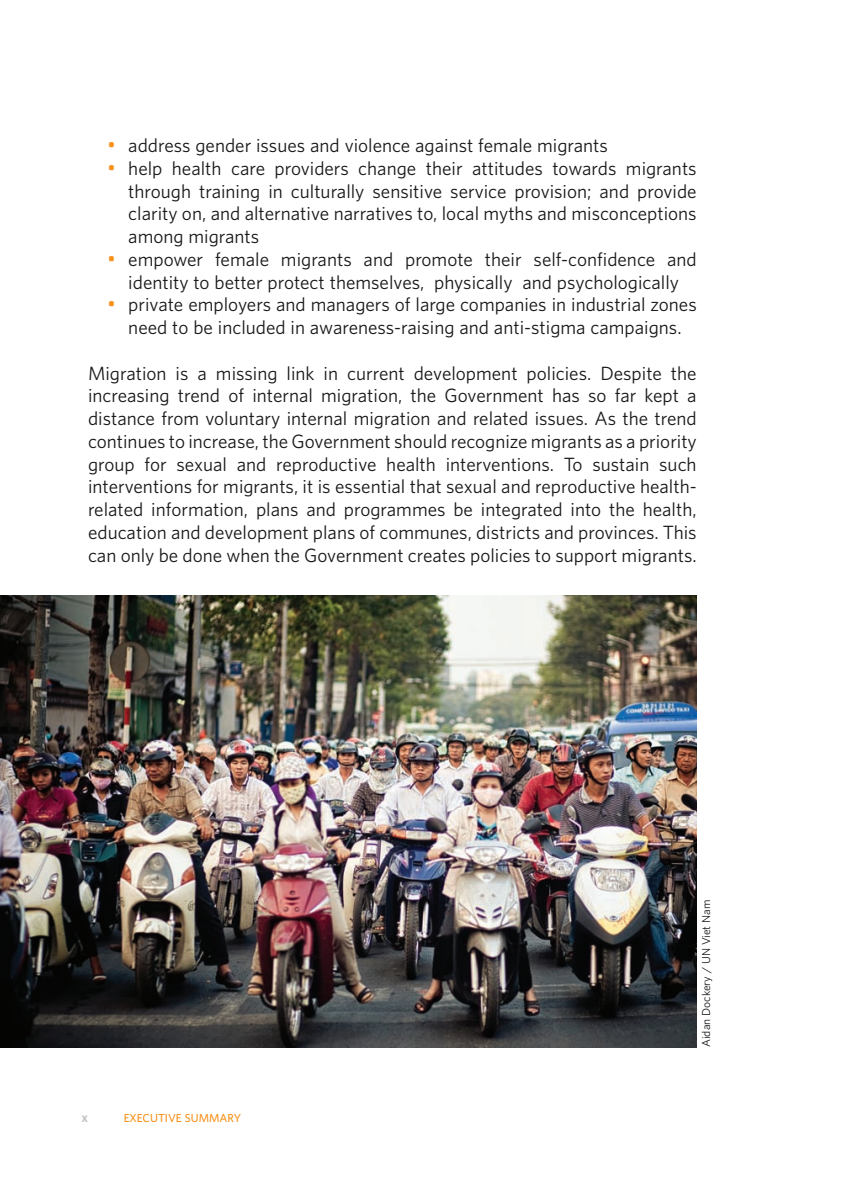
<style>
.page{position:relative;width:844px;height:1191px;background:#fff}
.page>*{position:absolute;margin:0;border:0;box-sizing:border-box;transform-origin:0 0}
.t1{font:17.5px/22.8px "UNFPA Text";color:#191919;text-align:justify}
.t2{font:700 12.25px "UNFPA";color:#c3c3c4}
.t3{font:10.5px "UNFPA Text";color:#191919}
.t4{font:600 10.5px "UNFPA";color:#f7931d}
.s1{font-size:19.25px;color:#f7931d}
</style>
<div class="page">
<img style="left:0;top:595px;width:696px;height:452px">
<p class="t1" style="left:107px;top:133px;width:502px"><span class="s1">•</span> address gender issues and violence against female migrants</p>
<p class="t1" style="left:128px;top:156px;width:569px;text-indent:-21px"><span class="s1">•</span> help health care providers change their attitudes towards migrants through training in culturally sensitive service provision; and provide clarity on, and alternative narratives to, local myths and misconceptions among migrants</p>
<p class="t1" style="left:107px;top:247px;width:590px;text-align:center"><span class="s1">•</span> empower female migrants and promote their self-confidence and identity to better protect themselves, physically and psychologically</p>
<p class="t1" style="left:107px;top:293px;width:590px;text-align:center"><span class="s1">•</span> private employers and managers of large companies in industrial zones need to be included in awareness-raising and anti-stigma campaigns.</p>
<p class="t1" style="left:88px;top:361px;width:610px">Migration is a missing link in current development policies. Despite the increasing trend of internal migration, the Government has so far kept a distance from voluntary internal migration and related issues. As the trend continues to increase, the Government should recognize migrants as a priority group for sexual and reproductive health interventions. To sustain such interventions for migrants, it is essential that sexual and reproductive health&shy;related information, plans and programmes be integrated into the health, education and development plans of communes, districts and provinces. This can only be done when the Government creates policies to support migrants.</p>
<p class="t2" style="left:81px;top:1109px;width:8px">x</p>
<p class="t4" style="left:124px;top:1111px;width:21px">EXECUTIVE</p>
<p class="t4" style="left:185px;top:1111px;width:10px">SUMMAR</p>
<p class="t4" style="left:234px;top:1111px;width:9px">Y</p>
<p class="t3" style="left:699px;top:1047px;width:149px;rotate:-90deg">Aidan Dockery / UN Viet Nam</p>
</div>
